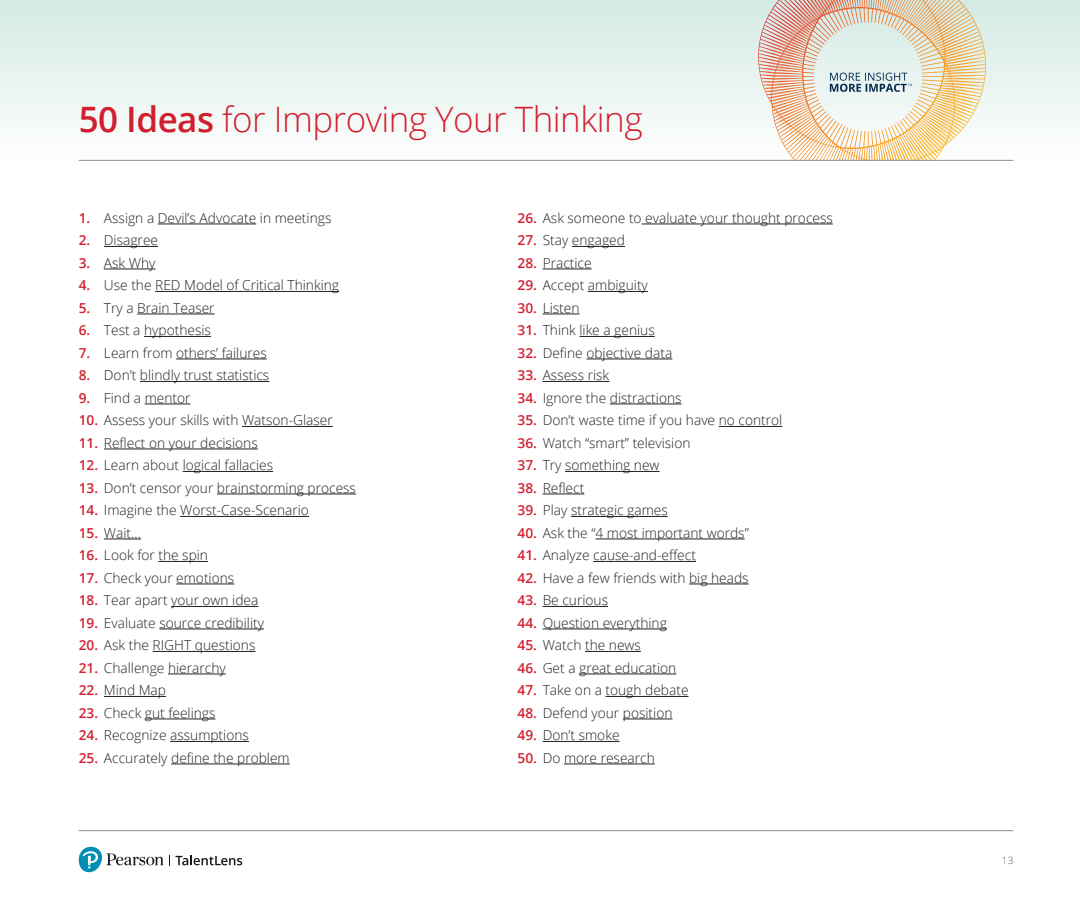
<style>
.page{position:relative;width:1080px;height:900px;background:#fff}
.page>*{position:absolute;margin:0;border:0;box-sizing:border-box;transform-origin:0 0}
.t1{font:300 35px "Open Sans";letter-spacing:-.015em;color:#d21f2f}
.t2{font:300 13.75px "Open Sans";color:#231f20}
.t3{font:300 10px "Open Sans";color:#57585a}
.s1{font-weight:600}
.s2{font-weight:600;color:#d21f2f}
</style>
<div class="page">
<svg style="left:0;top:0;width:1080px;height:161px"></svg>
<hr style="left:79px;top:160px;width:934px;height:1px;background:#8a8c8f">
<hr style="left:79px;top:830px;width:934px;height:1px;background:#8a8c8f">
<img style="left:758px;top:0;width:180px;height:152px">
<svg style="left:79px;top:847px;width:163px;height:25px"></svg>
<hr style="left:158px;top:224px;width:98px;height:1px;background:#231f20">
<hr style="left:104px;top:246px;width:54px;height:1px;background:#231f20">
<hr style="left:104px;top:269px;width:52px;height:1px;background:#231f20">
<hr style="left:155px;top:291px;width:184px;height:1px;background:#231f20">
<hr style="left:137px;top:314px;width:78px;height:1px;background:#231f20">
<hr style="left:144px;top:336px;width:67px;height:1px;background:#231f20">
<hr style="left:176px;top:359px;width:91px;height:1px;background:#231f20">
<hr style="left:140px;top:381px;width:129px;height:1px;background:#231f20">
<hr style="left:145px;top:404px;width:45px;height:1px;background:#231f20">
<hr style="left:242px;top:426px;width:91px;height:1px;background:#231f20">
<hr style="left:104px;top:449px;width:154px;height:1px;background:#231f20">
<hr style="left:183px;top:471px;width:90px;height:1px;background:#231f20">
<hr style="left:217px;top:494px;width:139px;height:1px;background:#231f20">
<hr style="left:180px;top:516px;width:129px;height:1px;background:#231f20">
<hr style="left:104px;top:539px;width:37px;height:1px;background:#231f20">
<hr style="left:158px;top:561px;width:50px;height:1px;background:#231f20">
<hr style="left:176px;top:584px;width:58px;height:1px;background:#231f20">
<hr style="left:171px;top:606px;width:87px;height:1px;background:#231f20">
<hr style="left:159px;top:629px;width:105px;height:1px;background:#231f20">
<hr style="left:153px;top:651px;width:102px;height:1px;background:#231f20">
<hr style="left:168px;top:674px;width:58px;height:1px;background:#231f20">
<hr style="left:104px;top:696px;width:62px;height:1px;background:#231f20">
<hr style="left:145px;top:719px;width:71px;height:1px;background:#231f20">
<hr style="left:170px;top:741px;width:79px;height:1px;background:#231f20">
<hr style="left:171px;top:764px;width:119px;height:1px;background:#231f20">
<hr style="left:642px;top:224px;width:191px;height:1px;background:#231f20">
<hr style="left:572px;top:246px;width:53px;height:1px;background:#231f20">
<hr style="left:543px;top:269px;width:49px;height:1px;background:#231f20">
<hr style="left:588px;top:291px;width:60px;height:1px;background:#231f20">
<hr style="left:543px;top:314px;width:37px;height:1px;background:#231f20">
<hr style="left:579px;top:336px;width:76px;height:1px;background:#231f20">
<hr style="left:586px;top:359px;width:86px;height:1px;background:#231f20">
<hr style="left:543px;top:381px;width:66px;height:1px;background:#231f20">
<hr style="left:610px;top:404px;width:72px;height:1px;background:#231f20">
<hr style="left:719px;top:426px;width:63px;height:1px;background:#231f20">
<hr style="left:565px;top:471px;width:95px;height:1px;background:#231f20">
<hr style="left:543px;top:494px;width:41px;height:1px;background:#231f20">
<hr style="left:571px;top:516px;width:97px;height:1px;background:#231f20">
<hr style="left:596px;top:539px;width:149px;height:1px;background:#231f20">
<hr style="left:593px;top:561px;width:103px;height:1px;background:#231f20">
<hr style="left:689px;top:584px;width:60px;height:1px;background:#231f20">
<hr style="left:543px;top:606px;width:65px;height:1px;background:#231f20">
<hr style="left:543px;top:629px;width:124px;height:1px;background:#231f20">
<hr style="left:585px;top:651px;width:56px;height:1px;background:#231f20">
<hr style="left:579px;top:674px;width:97px;height:1px;background:#231f20">
<hr style="left:606px;top:696px;width:83px;height:1px;background:#231f20">
<hr style="left:623px;top:719px;width:50px;height:1px;background:#231f20">
<hr style="left:543px;top:741px;width:77px;height:1px;background:#231f20">
<hr style="left:564px;top:764px;width:91px;height:1px;background:#231f20">
<p class="t1" style="left:79px;top:96px;width:565px"><span class="s1">50 Ideas</span> for Improving Your Thinking</p>
<p class="t2" style="left:79px;top:209px;width:254px"><span class="s2">1.</span> Assign a Devil’s Advocate in meetings</p>
<p class="t2" style="left:79px;top:231px;width:81px"><span class="s2">2.</span> Disagree</p>
<p class="t2" style="left:79px;top:254px;width:78px"><span class="s2">3.</span> Ask Why</p>
<p class="t2" style="left:79px;top:276px;width:262px"><span class="s2">4.</span> Use the RED Model of Critical Thinking</p>
<p class="t2" style="left:79px;top:299px;width:137px"><span class="s2">5.</span> Try a Brain Teaser</p>
<p class="t2" style="left:79px;top:321px;width:134px"><span class="s2">6.</span> Test a hypothesis</p>
<p class="t2" style="left:79px;top:344px;width:190px"><span class="s2">7.</span> Learn from others’ failures</p>
<p class="t2" style="left:79px;top:366px;width:192px"><span class="s2">8.</span> Don’t blindly trust statistics</p>
<p class="t2" style="left:79px;top:389px;width:113px"><span class="s2">9.</span> Find a mentor</p>
<p class="t2" style="left:79px;top:411px;width:256px"><span class="s2">10.</span> Assess your skills with Watson-Glaser</p>
<p class="t2" style="left:79px;top:434px;width:181px"><span class="s2">11.</span> Reflect on your decisions</p>
<p class="t2" style="left:79px;top:456px;width:196px"><span class="s2">12.</span> Learn about logical fallacies</p>
<p class="t2" style="left:79px;top:479px;width:279px"><span class="s2">13.</span> Don’t censor your brainstorming process</p>
<p class="t2" style="left:79px;top:501px;width:232px"><span class="s2">14.</span> Imagine the Worst-Case-Scenario</p>
<p class="t2" style="left:79px;top:524px;width:64px"><span class="s2">15.</span> Wait…</p>
<p class="t2" style="left:79px;top:546px;width:131px"><span class="s2">16.</span> Look for the spin</p>
<p class="t2" style="left:79px;top:569px;width:157px"><span class="s2">17.</span> Check your emotions</p>
<p class="t2" style="left:79px;top:591px;width:181px"><span class="s2">18.</span> Tear apart your own idea</p>
<p class="t2" style="left:79px;top:614px;width:187px"><span class="s2">19.</span> Evaluate source credibility</p>
<p class="t2" style="left:79px;top:636px;width:178px"><span class="s2">20.</span> Ask the RIGHT questions</p>
<p class="t2" style="left:79px;top:659px;width:149px"><span class="s2">21.</span> Challenge hierarchy</p>
<p class="t2" style="left:79px;top:681px;width:89px"><span class="s2">22.</span> Mind Map</p>
<p class="t2" style="left:79px;top:704px;width:138px"><span class="s2">23.</span> Check gut feelings</p>
<p class="t2" style="left:79px;top:726px;width:172px"><span class="s2">24.</span> Recognize assumptions</p>
<p class="t2" style="left:79px;top:749px;width:213px"><span class="s2">25.</span> Accurately define the problem</p>
<p class="t2" style="left:518px;top:209px;width:317px"><span class="s2">26.</span> Ask someone to evaluate your thought process</p>
<p class="t2" style="left:518px;top:231px;width:109px"><span class="s2">27.</span> Stay engaged</p>
<p class="t2" style="left:518px;top:254px;width:76px"><span class="s2">28.</span> Practice</p>
<p class="t2" style="left:518px;top:276px;width:132px"><span class="s2">29.</span> Accept ambiguity</p>
<p class="t2" style="left:518px;top:299px;width:64px"><span class="s2">30.</span> Listen</p>
<p class="t2" style="left:518px;top:321px;width:139px"><span class="s2">31.</span> Think like a genius</p>
<p class="t2" style="left:518px;top:344px;width:156px"><span class="s2">32.</span> Define objective data</p>
<p class="t2" style="left:518px;top:366px;width:93px"><span class="s2">33.</span> Assess risk</p>
<p class="t2" style="left:518px;top:389px;width:166px"><span class="s2">34.</span> Ignore the distractions</p>
<p class="t2" style="left:518px;top:411px;width:266px"><span class="s2">35.</span> Don’t waste time if you have no control</p>
<p class="t2" style="left:518px;top:434px;width:175px"><span class="s2">36.</span> Watch “smart” television</p>
<p class="t2" style="left:518px;top:456px;width:144px"><span class="s2">37.</span> Try something new</p>
<p class="t2" style="left:518px;top:479px;width:68px"><span class="s2">38.</span> Reflect</p>
<p class="t2" style="left:518px;top:501px;width:152px"><span class="s2">39.</span> Play strategic games</p>
<p class="t2" style="left:518px;top:524px;width:233px"><span class="s2">40.</span> Ask the “4 most important words”</p>
<p class="t2" style="left:518px;top:546px;width:180px"><span class="s2">41.</span> Analyze cause-and-effect</p>
<p class="t2" style="left:518px;top:569px;width:233px"><span class="s2">42.</span> Have a few friends with big heads</p>
<p class="t2" style="left:518px;top:591px;width:92px"><span class="s2">43.</span> Be curious</p>
<p class="t2" style="left:518px;top:614px;width:151px"><span class="s2">44.</span> Question everything</p>
<p class="t2" style="left:518px;top:636px;width:125px"><span class="s2">45.</span> Watch the news</p>
<p class="t2" style="left:518px;top:659px;width:160px"><span class="s2">46.</span> Get a great education</p>
<p class="t2" style="left:518px;top:681px;width:173px"><span class="s2">47.</span> Take on a tough debate</p>
<p class="t2" style="left:518px;top:704px;width:157px"><span class="s2">48.</span> Defend your position</p>
<p class="t2" style="left:518px;top:726px;width:104px"><span class="s2">49.</span> Don’t smoke</p>
<p class="t2" style="left:518px;top:749px;width:139px"><span class="s2">50.</span> Do more research</p>
<p class="t3" style="left:1002px;top:853px;width:13px">13</p>
</div>
